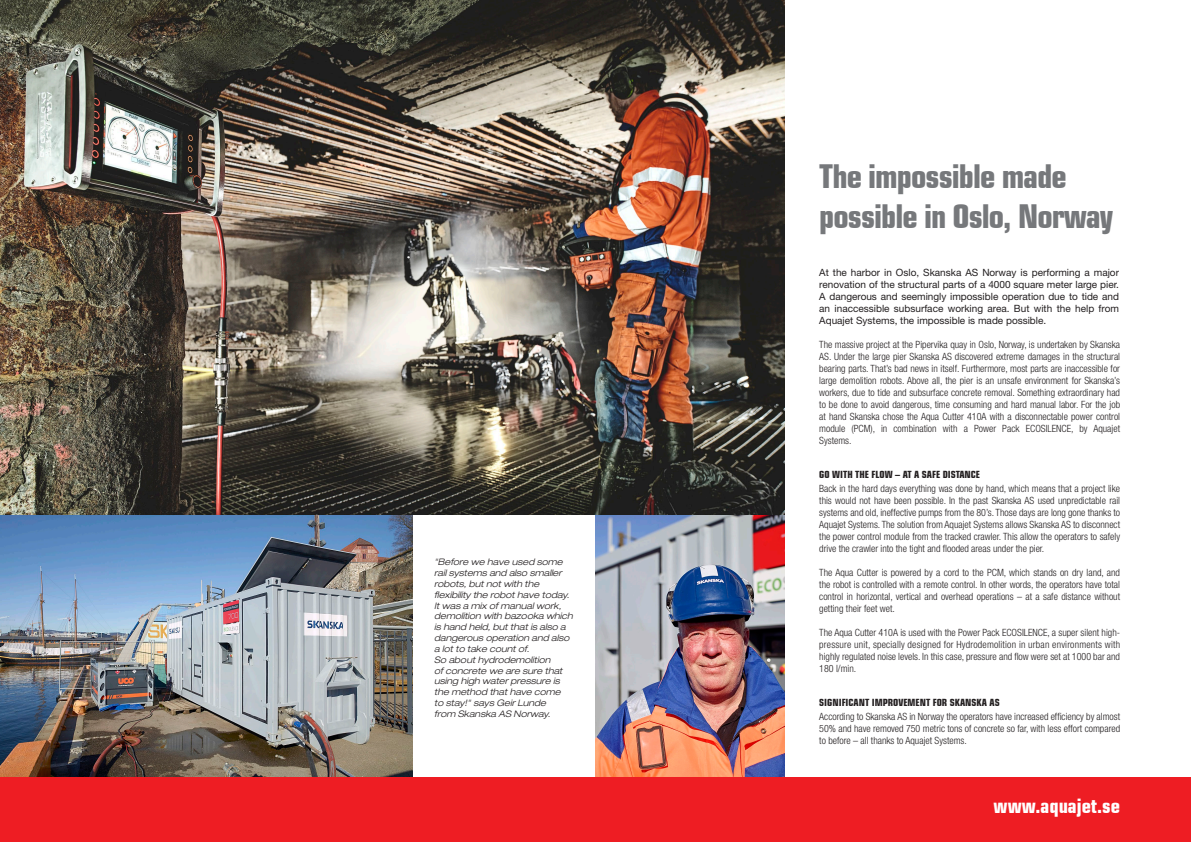
<style>
.page{position:relative;width:1191px;height:842px;background:#fff}
.page>*{position:absolute;margin:0;border:0;box-sizing:border-box;transform-origin:0 0}
.t1{font:700 condensed 33px/39.6px "Eurostile";letter-spacing:-.03em;color:#76787b}
.t2{font:700 condensed 20px "Eurostile";color:#fff}
.t3{font:300 condensed 10px/12px "Helvetica Neue LT Std";color:#231f20;text-align:justify}
.t4{font:10px/12px "Helvetica Neue";color:#231f20;text-align:justify}
.t5{font:700 condensed 10px "Eurostile";color:#231f20}
.t6{font:italic 300 expanded 9px/10.8px "Helvetica Neue LT Std";color:#231f20}
</style>
<div class="page">
<img style="left:595px;top:514px;width:189px;height:263px">
<img style="left:0;top:514px;width:412px;height:263px">
<img style="left:0;top:0;width:784px;height:514px">
<div style="left:0;top:777px;width:1191px;height:65px;background:#ee1d23"></div>
<p class="t6" style="left:434px;top:557px;width:140px">"Before we have used some rail systems and also smaller robots, but not with the flexibility the robot have today.<br>It was a mix of manual work, demolition with bazooka which is hand held, but that is also a dangerous operation and also a lot to take count of.<br>So about hydrodemolition<br>of concrete we are sure that using high water pressure is the method that have come<br>to stay!" says Geir Lunde<br>from Skanska AS Norway.</p>
<h1 class="t1" style="left:819px;top:156px;width:295px">The impossible made possible in Oslo, Norway</h1>
<p class="t4" style="left:819px;top:267px;width:301px">At the harbor in Oslo, Skanska AS Norway is performing a major renovation of the structural parts of a 4000 square meter large pier.<br>A dangerous and seemingly impossible operation due to tide and an inaccessible subsurface working area. But with the help from Aquajet Systems, the impossible is made possible.</p>
<p class="t3" style="left:819px;top:338px;width:302px">The massive project at the Pipervika quay in Oslo, Norway, is undertaken by Skanska AS. Under the large pier Skanska AS discovered extreme damages in the structural bearing parts. That’s bad news in itself. Furthermore, most parts are inaccessible for large demolition robots. Above all, the pier is an unsafe environment for Skanska’s workers, due to tide and subsurface concrete removal. Something extraordinary had to be done to avoid dangerous, time consuming and hard manual labor. For the job at hand Skanska chose the Aqua Cutter 410A with a disconnectable power control module (PCM), in combination with a Power Pack ECOSILENCE, by Aquajet Systems.</p>
<p class="t5" style="left:819px;top:468px;width:162px">GO WITH THE FLOW – AT A SAFE DISTANCE</p>
<p class="t3" style="left:819px;top:482px;width:302px">Back in the hard days everything was done by hand, which means that a project like this would not have been possible. In the past Skanska AS used unpredictable rail systems and old, ineffective pumps from the 80’s. Those days are long gone thanks to Aquajet Systems. The solution from Aquajet Systems allows Skanska AS to disconnect the power control module from the tracked crawler. This allow the operators to safely drive the crawler into the tight and flooded areas under the pier.</p>
<p class="t3" style="left:819px;top:566px;width:302px">The Aqua Cutter is powered by a cord to the PCM, which stands on dry land, and the robot is controlled with a remote control. In other words, the operators have total control in horizontal, vertical and overhead operations – at a safe distance without getting their feet wet.</p>
<p class="t3" style="left:819px;top:626px;width:302px">The Aqua Cutter 410A is used with the Power Pack ECOSILENCE, a super silent high&shy;pressure unit, specially designed for Hydrodemolition in urban environments with highly regulated noise levels. In this case, pressure and flow were set at 1000 bar and 180 l/min.</p>
<p class="t5" style="left:819px;top:696px;width:182px">SIGNIFICANT IMPROVEMENT FOR SKANSKA AS</p>
<p class="t3" style="left:819px;top:710px;width:302px">According to Skanska AS in Norway the operators have increased efficiency by almost 50% and have removed 750 metric tons of concrete so far, with less effort compared to before – all thanks to Aquajet Systems.</p>
<h2 class="t2" style="left:993px;top:794px;width:128px">www.aquajet.se</h2>
</div>
